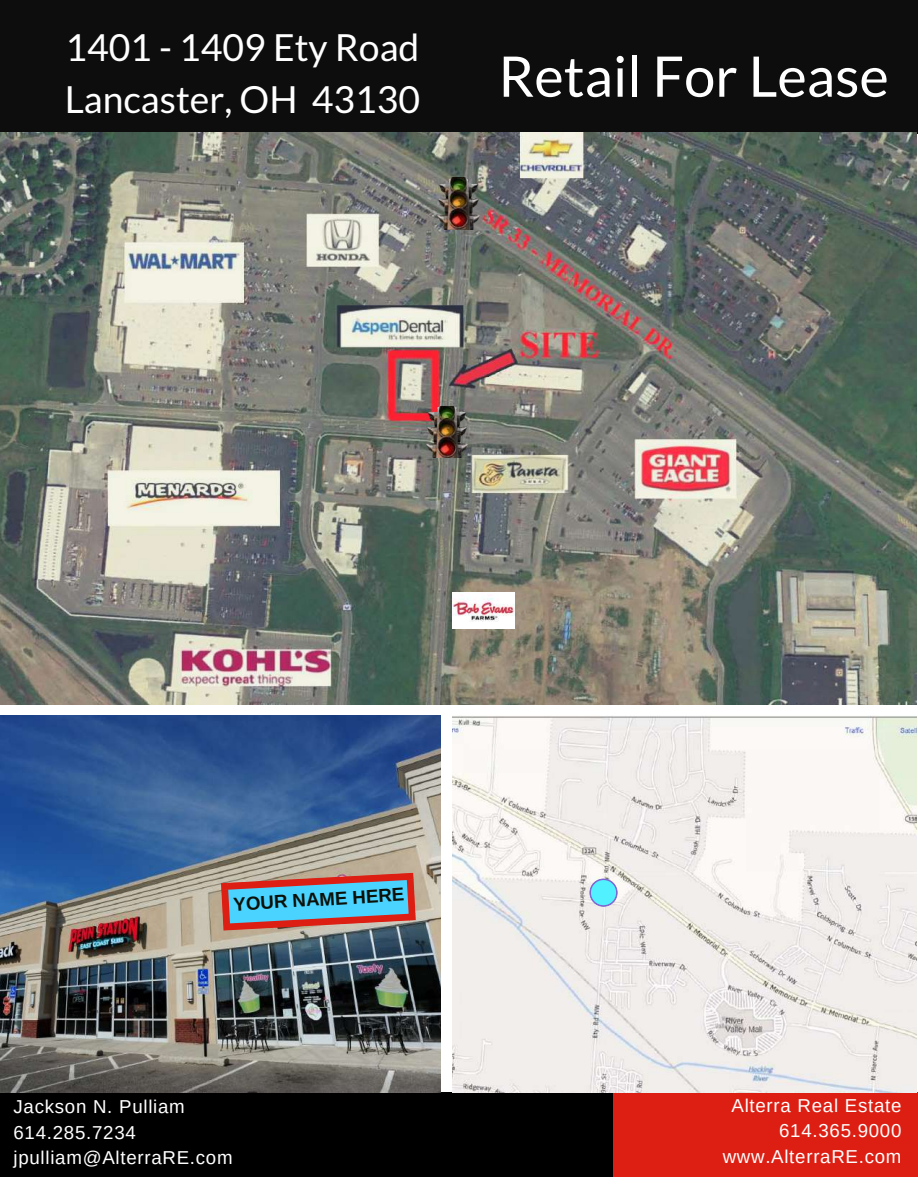
<style>
.page{position:relative;width:918px;height:1188px;background:#fff}
.page>*{position:absolute;margin:0;border:0;box-sizing:border-box;transform-origin:0 0}
.t1{font:55.95px "Lato";color:#fff}
.t2{font:37.35px/51.8px "Lato";color:#fff}
.t3{font:18.75px/25.8px "Arimo";letter-spacing:.04em;color:#fff}
.t4{font:700 18.6px "Arimo";color:#0b1109}
</style>
<div class="page">
<div style="left:0;top:0;width:918px;height:134px;background:#0d0d0d"></div>
<div style="left:0;top:1092px;width:615px;height:85px;background:#000"></div>
<div style="left:614px;top:1092px;width:304px;height:85px;background:#dd1f13"></div>
<img style="left:0;top:133px;width:917px;height:571px">
<img style="left:0;top:716px;width:441px;height:376px">
<img style="left:452px;top:716px;width:465px;height:376px">
<img style="left:452px;top:593px;width:62px;height:36px">
<svg style="left:590px;top:879px;width:28px;height:28px"></svg>
<img style="left:438px;top:178px;width:41px;height:52px">
<img style="left:426px;top:406px;width:42px;height:52px">
<svg style="left:221px;top:873px;width:194px;height:57px;background:#8499ab"></svg>
<h2 class="t2" style="left:65px;top:20px;width:357px">1401 - 1409 Ety Road<br>Lancaster, OH 43130</h2>
<h1 class="t1" style="left:498px;top:42px;width:392px">Retail For Lease</h1>
<p class="t4" style="left:233px;top:895px;width:172px;rotate:-4deg">YOUR NAME HERE</p>
<p class="t3" style="left:14px;top:1093px;width:221px">Jackson N. Pulliam<br>614.285.7234 jpulliam@AlterraRE.com</p>
<p class="t3" style="left:723px;top:1092px;width:180px;text-align:right">Alterra Real Estate<br>614.365.9000 www.AlterraRE.com</p>
</div>
